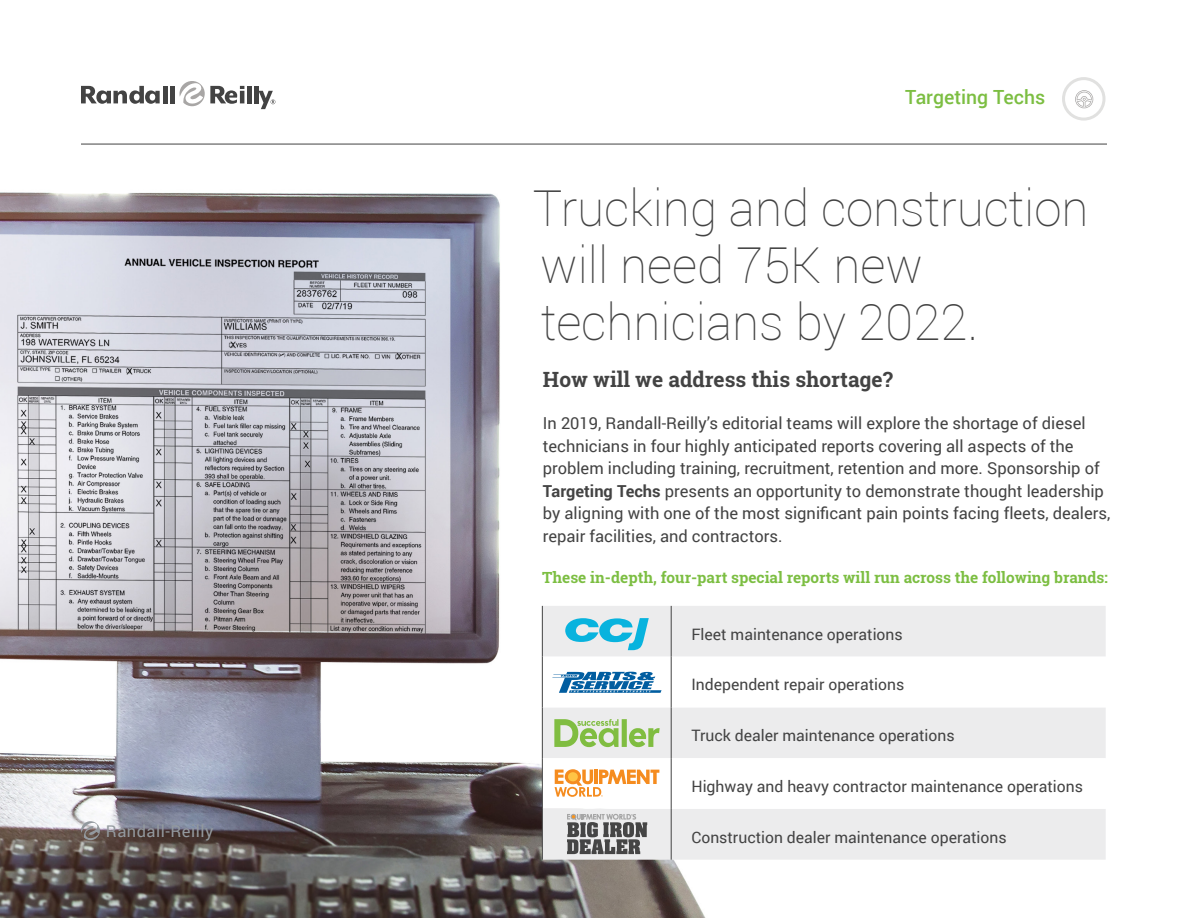
<style>
.page{position:relative;width:1188px;height:918px;background:#fff}
.page>*{position:absolute;margin:0;border:0;box-sizing:border-box;transform-origin:0 0}
.t1{font:100 49.5px/57px "Roboto";color:#434343}
.t2{font:700 21px "Roboto Slab";color:#434343}
.t3{font:500 19.5px "Roboto";color:#7cbe42}
.t4{font:16.5px/22.5px "Roboto";color:#434343}
.t5{font:16.5px "Roboto";letter-spacing:.03em;color:#93999e}
.t6{font:15.75px "Roboto";color:#434343}
.t7{font:700 15.3px "Roboto Slab";color:#7cbe42}
.s1{font-weight:700}
</style>
<div class="page">
<img style="left:0;top:85px;width:711px;height:833px">
<div style="left:543px;top:606px;width:563px;height:254px;background:#ececed"></div>
<svg style="left:543px;top:657px;width:563px;height:152px"></svg>
<hr style="left:542px;top:606px;width:1px;height:51px;background:#434343">
<hr style="left:671px;top:606px;width:1px;height:51px;background:#434343">
<hr style="left:542px;top:657px;width:1px;height:50px;background:#434343">
<hr style="left:671px;top:657px;width:1px;height:50px;background:#434343">
<hr style="left:542px;top:707px;width:1px;height:51px;background:#434343">
<hr style="left:671px;top:707px;width:1px;height:51px;background:#434343">
<hr style="left:542px;top:758px;width:1px;height:51px;background:#434343">
<hr style="left:671px;top:758px;width:1px;height:51px;background:#434343">
<hr style="left:542px;top:809px;width:1px;height:51px;background:#434343">
<hr style="left:671px;top:809px;width:1px;height:51px;background:#434343">
<svg style="left:81px;top:86px;width:79px;height:18px"></svg>
<hr style="left:163px;top:86px;width:4px;height:17px;background:#434343">
<hr style="left:170px;top:86px;width:4px;height:17px;background:#434343">
<hr style="left:247px;top:86px;width:4px;height:17px;background:#434343">
<hr style="left:254px;top:86px;width:4px;height:17px;background:#434343">
<svg style="left:180px;top:81px;width:64px;height:25px"></svg>
<svg style="left:259px;top:91px;width:16px;height:18px"></svg>
<hr style="left:81px;top:144px;width:1026px;height:1px;background:#434343">
<div style="left:1062px;top:77px;width:43px;height:44px;border:3px solid #e1e1e0;border-radius:50%"></div>
<svg style="left:1075px;top:90px;width:18px;height:18px"></svg>
<svg style="left:555px;top:769px;width:104px;height:28px"></svg>
<div style="left:568px;top:772px;width:10px;height:9px;background:#ffc445;border-radius:50%"></div>
<svg style="left:552px;top:672px;width:110px;height:21px"></svg>
<svg style="left:565px;top:618px;width:84px;height:32px;background:#81d1e5"></svg>
<svg style="left:554px;top:719px;width:106px;height:28px;background:#b6d497"></svg>
<svg style="left:567px;top:814px;width:80px;height:40px;background:#909090"></svg>
<svg style="left:81px;top:821px;width:19px;height:19px"></svg>
<p class="t5" style="left:106px;top:819px;width:109px">Randall-Reilly</p>
<p class="t3" style="left:905px;top:84px;width:142px">Targeting Techs</p>
<p class="t1" style="left:533px;top:179px;width:557px">Trucking and construction will need 75K new technicians by 2022.</p>
<p class="t2" style="left:543px;top:365px;width:351px">How will we address this shortage?</p>
<p class="t4" style="left:543px;top:411px;width:569px">In 2019, Randall-Reilly’s editorial teams will explore the shortage of diesel technicians in four highly anticipated reports covering all aspects of the problem including training, recruitment, retention and more. Sponsorship of <span class="s1">Targeting Techs</span> presents an opportunity to demonstrate thought leadership by aligning with one of the most significant pain points facing fleets, dealers, repair facilities, and contractors.</p>
<p class="t7" style="left:542px;top:567px;width:567px">These in-depth, four-part special reports will run across the following brands:</p>
<p class="t6" style="left:691px;top:623px;width:213px">Fleet maintenance operations</p>
<p class="t6" style="left:691px;top:674px;width:214px">Independent repair operations</p>
<p class="t6" style="left:691px;top:724px;width:265px">Truck dealer maintenance operations</p>
<p class="t6" style="left:691px;top:775px;width:393px">Highway and heavy contractor maintenance operations</p>
<p class="t6" style="left:691px;top:826px;width:317px">Construction dealer maintenance operations</p>
</div>
